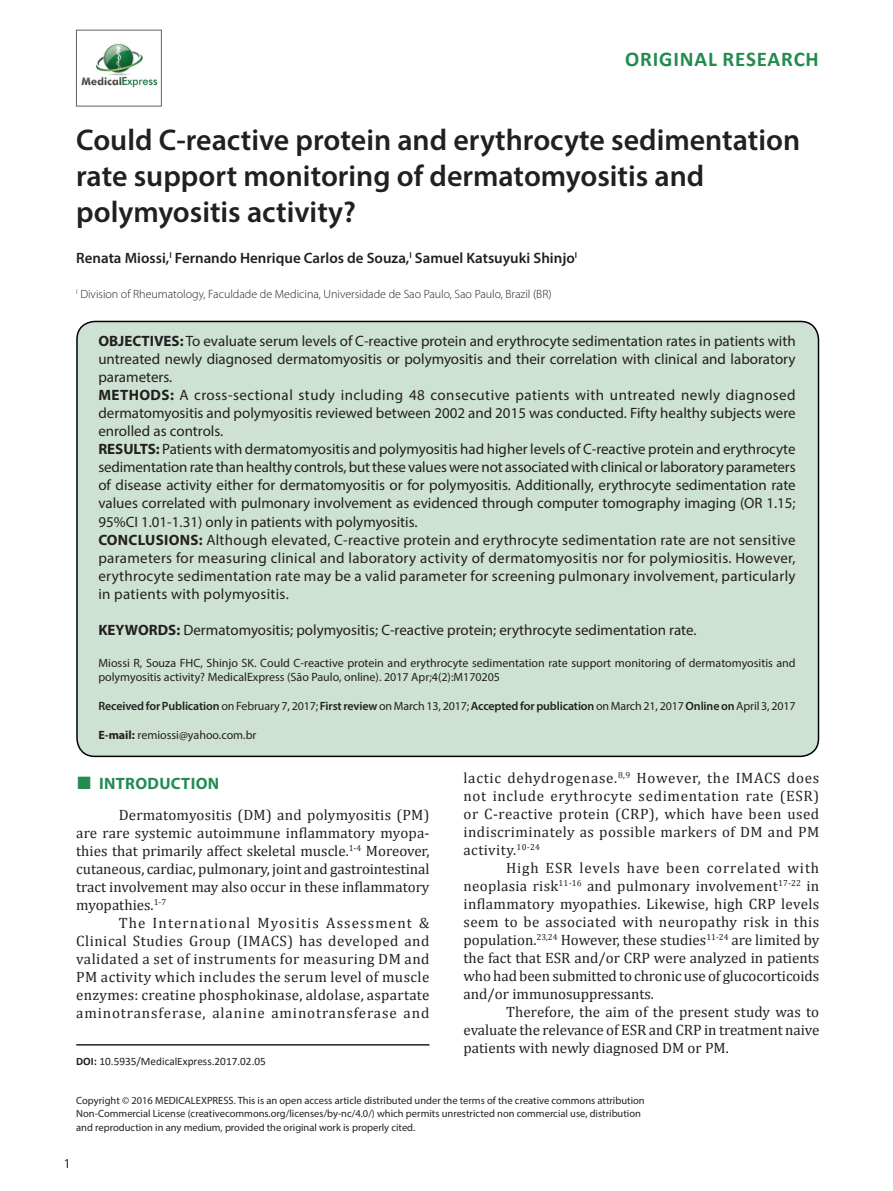
<style>
.page{position:relative;width:893px;height:1191px;background:#fff}
.page>*{position:absolute;margin:0;border:0;box-sizing:border-box;transform-origin:0 0}
.Título{font:600 30px/36px "Myriad Pro";color:#231f20}
.Gravata{font:700 21px "Calibri";letter-spacing:.04em;color:#228c4f}
.Intertítulo{font:700 16.5px "Myriad Pro";letter-spacing:.02em;color:#228c4f}
.Descriptors{font:15px/18px "Myriad Pro";color:#231f20;text-align:justify}
.Texto{font:15px/18px "Cambria";color:#231f20;text-align:justify}
.Autor{font:600 15px "Myriad Pro";color:#231f20}
.t1{font:13.5px "Myriad Pro";color:#231f20}
.Correspondencia{font:12px/14.4px "Myriad Pro";color:#231f20}
.Correspondencia-2{font:600 12px "Myriad Pro";letter-spacing:-.01em;color:#231f20}
.Instituição{font:300 12px "Myriad Pro";color:#231f20}
.Rodapé{font:11.25px "Calibri";color:#231f20}
.Instituição-2{font:10.5px/13.2px "Myriad Pro";color:#231f20}
.s1{font-weight:700}
.s2{font-weight:400}
.s3{font-family:"Times New Roman";font-size:26.7px}
</style>
<div class="page">
<hr style="left:76px;top:1044px;width:353px;height:1px;background:#231f20">
<img style="left:81px;top:43px;width:77px;height:45px">
<div style="left:76px;top:30px;width:86px;height:76px;border:1px solid #636366"></div>
<div style="left:77px;top:321px;width:741px;height:435px;background:#cee2d3;border-radius:18px"></div>
<div style="left:76px;top:321px;width:743px;height:436px;border:2px solid #000;border-radius:18px"></div>
<p class="Gravata" style="left:625px;top:45px;width:195px">ORIGINAL RESEARCH</p>
<p class="Título" style="left:76px;top:121px;width:725px">Could C-reactive protein and erythrocyte sedimentation rate support monitoring of dermatomyositis and polymyositis activity?</p>
<p class="Autor" style="left:76px;top:248px;width:502px">Renata Miossi,<sup>I</sup> Fernando Henrique Carlos de Souza,<sup>I</sup> Samuel Katsuyuki Shinjo<sup>I</sup></p>
<p class="Instituição" style="left:76px;top:287px;width:477px"><sup>I</sup> Division of Rheumatology, Faculdade de Medicina, Universidade de Sao Paulo, Sao Paulo, Brazil (BR)</p>
<p class="Descriptors" style="left:98px;top:332px;width:699px"><span class="s1">OBJECTIVES:</span> To evaluate serum levels of C-reactive protein and erythrocyte sedimentation rates in patients with untreated newly diagnosed dermatomyositis or polymyositis and their correlation with clinical and laboratory parameters.</p>
<p class="Descriptors" style="left:98px;top:386px;width:699px"><span class="s1">METHODS:</span> A cross-sectional study including 48 consecutive patients with untreated newly diagnosed dermatomyositis and polymyositis reviewed between 2002 and 2015 was conducted. Fifty healthy subjects were enrolled as controls.</p>
<p class="Descriptors" style="left:98px;top:440px;width:699px"><span class="s1">RESULTS:</span> Patients with dermatomyositis and polymyositis had higher levels of C-reactive protein and erythrocyte sedimentation rate than healthy controls, but these values were not associated with clinical or laboratory parameters of disease activity either for dermatomyositis or for polymyositis. Additionally, erythrocyte sedimentation rate values correlated with pulmonary involvement as evidenced through computer tomography imaging (OR 1.15; 95%CI 1.01-1.31) only in patients with polymyositis.</p>
<p class="Descriptors" style="left:98px;top:530px;width:699px"><span class="s1">CONCLUSIONS:</span> Although elevated, C-reactive protein and erythrocyte sedimentation rate are not sensitive parameters for measuring clinical and laboratory activity of dermatomyositis nor for polymiositis. However, erythrocyte sedimentation rate may be a valid parameter for screening pulmonary involvement, particularly in patients with polymyositis.</p>
<p class="Descriptors" style="left:98px;top:620px;width:600px"><span class="s1">KEYWORDS:</span> Dermatomyositis; polymyositis; C-reactive protein; erythrocyte sedimentation rate.</p>
<p class="Correspondencia" style="left:98px;top:655px;width:699px">Miossi R, Souza FHC, Shinjo SK. Could C-reactive protein and erythrocyte sedimentation rate support monitoring of dermatomyositis and polymyositis activity? MedicalExpress (São Paulo, online). 2017 Apr;4(2):M170205</p>
<p class="Correspondencia-2" style="left:98px;top:698px;width:699px">Received for Publication <span class="s2">on February 7, 2017;</span> First review <span class="s2">on March 13, 2017;</span> Accepted for publication <span class="s2">on March 21, 2017</span> Online on <span class="s2">April 3, 2017</span></p>
<p class="Correspondencia" style="left:98px;top:727px;width:160px"><span class="s1">E-mail:</span> remiossi@yahoo.com.br</p>
<p class="Intertítulo" style="left:76px;top:772px;width:145px"><span class="s3">■</span> INTRODUCTION</p>
<p class="Texto" style="left:76px;top:805px;width:355px;text-indent:43px">Dermatomyositis (DM) and polymyositis (PM) are rare systemic autoimmune inflammatory myopa&shy;thies that primarily affect skeletal muscle.<sup>1-4</sup> Moreover, cutaneous, cardiac, pulmonary, joint and gastrointestinal tract involvement may also occur in these inflammatory myopathies.<sup>1-7</sup></p>
<p class="Texto" style="left:76px;top:913px;width:355px;text-indent:43px">The International Myositis Assessment &amp; Clinical Studies Group (IMACS) has developed and validated a set of instruments for measuring DM and PM activity which includes the serum level of muscle enzymes: creatine phosphokinase, aldolase, aspartate aminotransferase, alanine aminotransferase and</p>
<p class="Texto" style="left:464px;top:768px;width:357px">lactic dehydrogenase.<sup>8,9</sup> However, the IMACS does not include erythrocyte sedimentation rate (ESR) or C-reactive protein (CRP), which have been used indiscriminately as possible markers of DM and PM activity.<sup>10-24</sup></p>
<p class="Texto" style="left:464px;top:858px;width:357px;text-indent:43px">High ESR levels have been correlated with neoplasia risk<sup>11-16</sup> and pulmonary involvement<sup>17-22</sup> in inflammatory myopathies. Likewise, high CRP levels seem to be associated with neuropathy risk in this population.<sup>23,24</sup> However, these studies<sup>11-24</sup> are limited by the fact that ESR and/or CRP were analyzed in patients who had been submitted to chronic use of glucocorticoids and/or immunosuppressants.</p>
<p class="Texto" style="left:464px;top:1002px;width:357px;text-indent:43px">Therefore, the aim of the present study was to evaluate the relevance of ESR and CRP in treatment naive patients with newly diagnosed DM or PM.</p>
<p class="Rodapé" style="left:76px;top:1053px;width:191px"><span class="s1">DOI:</span> 10.5935/MedicalExpress.2017.02.05</p>
<p class="Instituição-2" style="left:76px;top:1094px;width:570px">Copyright © 2016 MEDICALEXPRESS. This is an open access article distributed under the terms of the creative commons attribution<br>Non-Commercial License (creativecommons.org/licenses/by-nc/4.0/) which permits unrestricted non commercial use, distribution</p>
<p class="Instituição-2" style="left:76px;top:1120px;width:341px">and reproduction in any medium, provided the original work is properly cited.</p>
<p class="t1" style="left:64px;top:1155px;width:8px">1</p>
</div>
